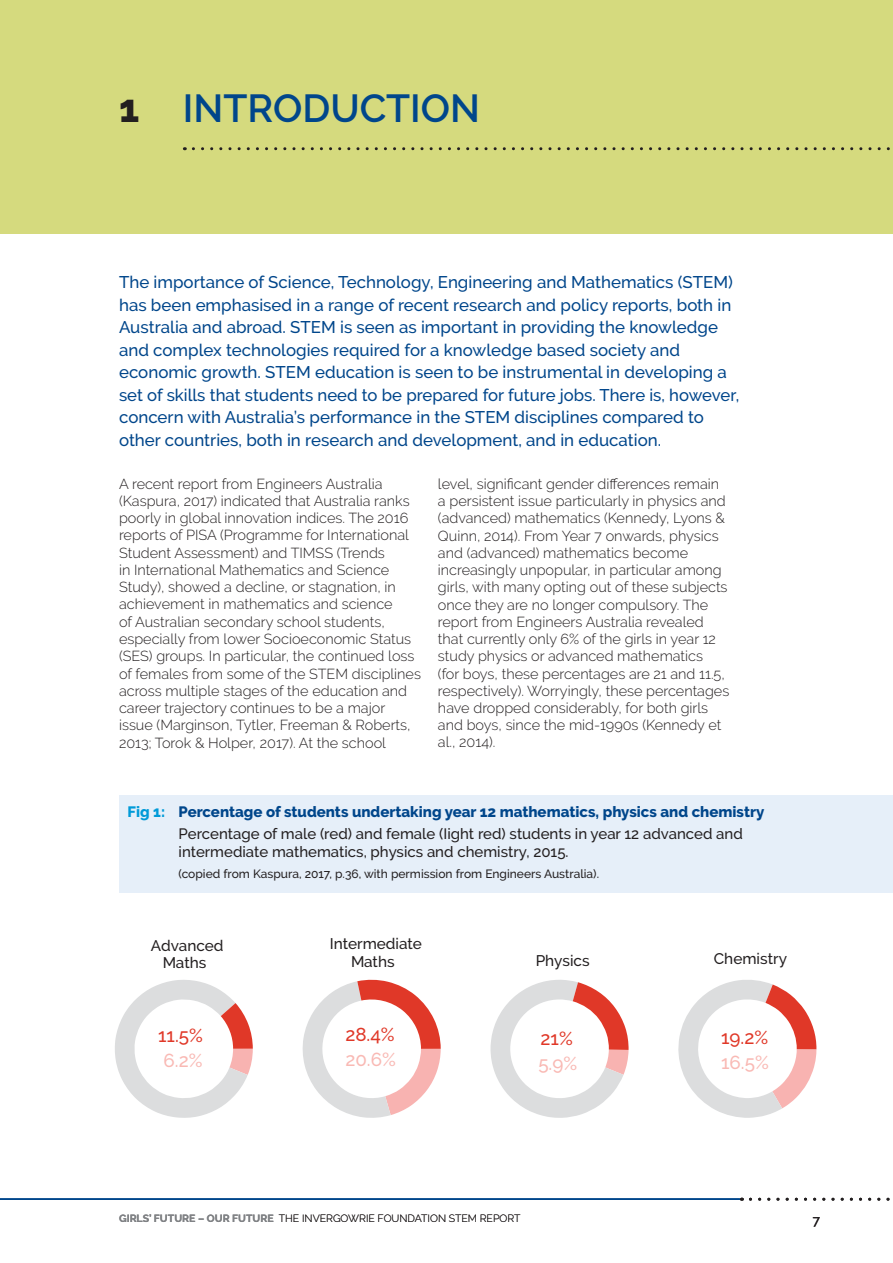
<style>
.page{position:relative;width:893px;height:1263px;background:#fff}
.page>*{position:absolute;margin:0;border:0;box-sizing:border-box;transform-origin:0 0}
.t1{font:600 39px "Raleway";color:#00468b}
.t2{font:500 18.75px "Raleway";color:#e03828}
.t3{font:500 18.75px "Raleway";color:#f9b9b4}
.t4{font:500 16.8px/22.5px "Raleway";color:#00468b}
.t5{font:500 15.3px/17.7px "Raleway";color:#231f20;text-align:center}
.t6{font:800 15px/22.2px "Raleway";color:#00468b}
.t7{font:500 15px "Raleway";color:#231f20}
.t8{font:300 14.4px/17.2px "Raleway";color:#231f20}
.t9{font:500 13.5px "Raleway";color:#231f20}
.t10{font:500 12px "Raleway";color:#231f20}
.t11{font:300 10.5px "Raleway";color:#231f20}
.s1{font-weight:800;color:#231f20}
.s2{color:#009ad8}
.s3{font-weight:500;color:#231f20}
.s4{font-weight:700;color:#808285}
</style>
<div class="page">
<div style="left:0;top:0;width:893px;height:234px;background:#d5da7e"></div>
<svg style="left:193px;top:147px;width:697px;height:3px"></svg>
<hr style="left:0;top:1198px;width:740px;height:2px;background:#00468b">
<svg style="left:750px;top:1198px;width:140px;height:3px"></svg>
<div style="left:119px;top:795px;width:774px;height:98px;background:#e6eff9"></div>
<svg style="left:115px;top:980px;width:138px;height:138px"></svg>
<svg style="left:302px;top:979px;width:139px;height:139px"></svg>
<svg style="left:678px;top:980px;width:138px;height:138px"></svg>
<svg style="left:490px;top:980px;width:139px;height:138px"></svg>
<h1 class="t1" style="left:119px;top:86px;width:362px"><span class="s1">1</span> INTRODUCTION</h1>
<p class="t4" style="left:119px;top:271px;width:622px">The importance of Science, Technology, Engineering and Mathematics (STEM) has been emphasised in a range of recent research and policy reports, both in Australia and abroad. STEM is seen as important in providing the knowledge and complex technologies required for a knowledge based society and economic growth. STEM education is seen to be instrumental in developing a set of skills that students need to be prepared for future jobs. There is, however, concern with Australia’s performance in the STEM disciplines compared to other countries, both in research and development, and in education.</p>
<p class="t8" style="left:119px;top:475px;width:303px">A recent report from Engineers Australia (Kaspura, 2017) indicated that Australia ranks poorly in global innovation indices. The 2016 reports of PISA (Programme for International Student Assessment) and TIMSS (Trends<br>in International Mathematics and Science Study), showed a decline, or stagnation, in achievement in mathematics and science<br>of Australian secondary school students, especially from lower Socioeconomic Status (SES) groups. In particular, the continued loss of females from some of the STEM disciplines across multiple stages of the education and career trajectory continues to be a major issue (Marginson, Tytler, Freeman &amp; Roberts, 2013; Torok &amp; Holper, 2017). At the school</p>
<p class="t8" style="left:438px;top:475px;width:293px">level, significant gender differences remain a persistent issue particularly in physics and (advanced) mathematics (Kennedy, Lyons &amp; Quinn, 2014). From Year 7 onwards, physics and (advanced) mathematics become increasingly unpopular, in particular among girls, with many opting out of these subjects once they are no longer compulsory. The report from Engineers Australia revealed that currently only 6% of the girls in year 12 study physics or advanced mathematics<br>(for boys, these percentages are 21 and 11.5, respectively). Worryingly, these percentages have dropped considerably, for both girls and boys, since the mid-1990s (Kennedy et al., 2014).</p>
<p class="t6" style="left:179px;top:801px;width:587px;text-indent:-51px"><span class="s2">Fig 1:</span> Percentage of students undertaking year 12 mathematics, physics and chemistry<br><span class="s3">Percentage of male (red) and female (Iight red) students in year 12 advanced and</span></p>
<p class="t7" style="left:179px;top:843px;width:391px">intermediate mathematics, physics and chemistry, 2015.</p>
<p class="t10" style="left:179px;top:867px;width:422px">(copied from Kaspura, 2017, p.36, with permission from Engineers Australia).</p>
<p class="t5" style="left:151px;top:936px;width:74px">Advanced<br>Maths</p>
<h2 class="t2" style="left:158px;top:1024px;width:46px">11.5%</h2>
<h2 class="t3" style="left:164px;top:1049px;width:40px">6.2%</h2>
<p class="t5" style="left:330px;top:935px;width:94px">Intermediate<br>Maths</p>
<h2 class="t2" style="left:345px;top:1023px;width:51px">28.4%</h2>
<h2 class="t3" style="left:345px;top:1048px;width:52px">20.6%</h2>
<p class="t5" style="left:536px;top:951px;width:55px">Physics</p>
<h2 class="t2" style="left:541px;top:1028px;width:34px">21%</h2>
<h2 class="t3" style="left:538px;top:1053px;width:40px">5.9%</h2>
<p class="t5" style="left:714px;top:949px;width:75px">Chemistry</p>
<h2 class="t2" style="left:721px;top:1026px;width:49px">19.2%</h2>
<h2 class="t3" style="left:721px;top:1051px;width:49px">16.5%</h2>
<p class="t11" style="left:119px;top:1212px;width:403px"><span class="s4">GIRLS’ FUTURE – OUR FUTURE</span> THE INVERGOWRIE FOUNDATION STEM REPORT</p>
<p class="t9" style="left:813px;top:1212px;width:9px">7</p>
</div>
